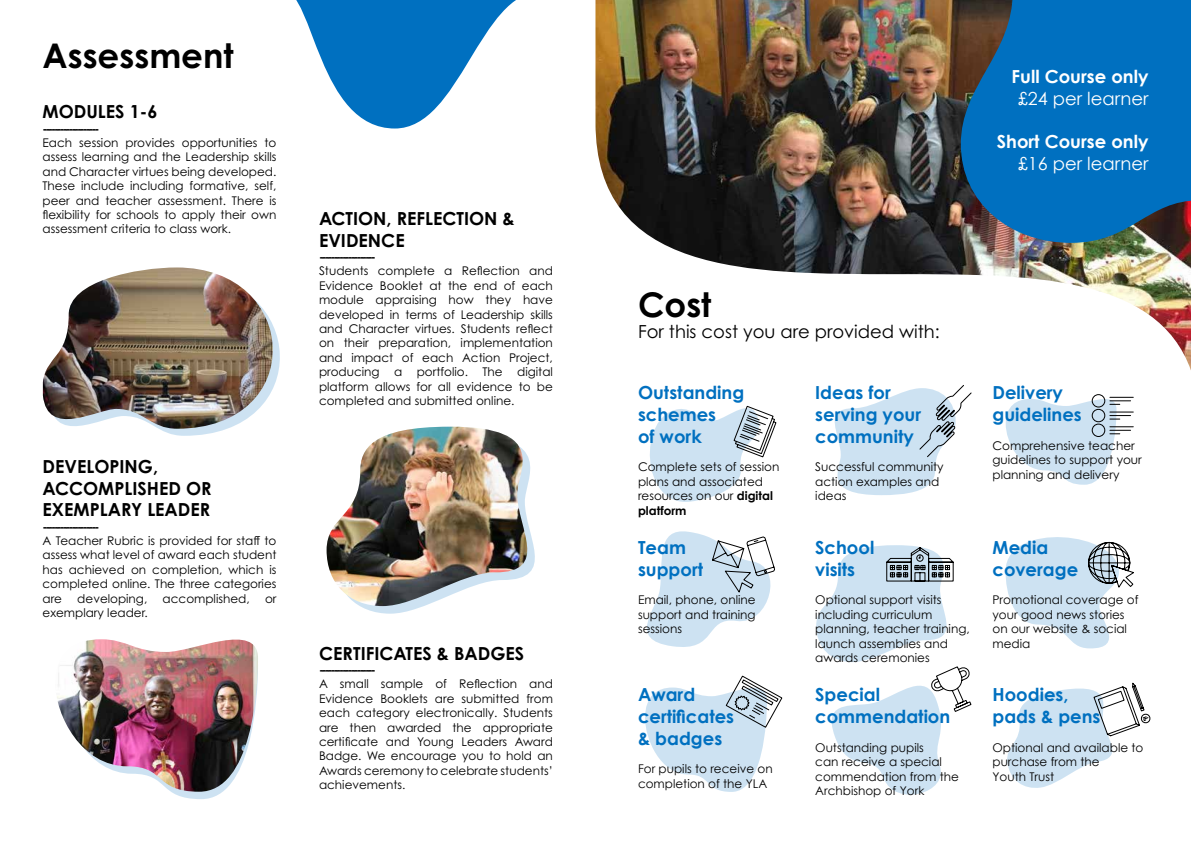
<style>
.page{position:relative;width:1191px;height:842px;background:#fff}
.page>*{position:absolute;margin:0;border:0;box-sizing:border-box;transform-origin:0 0}
.t1{font:700 34px "Century Gothic Pro";color:#000}
.t2{font:700 18px/21.6px "Century Gothic";color:#0070c0}
.t3{font:700 18px/21.6px "Century Gothic Pro";color:#000}
.t4{font:700 18px/21.6px "Century Gothic Pro";color:#0070c0}
.t5{font:18px "Century Gothic Pro";color:#000}
.t6{font:700 18px "Century Gothic";color:#fff}
.t7{font:18px "Century Gothic";color:#fff}
.t8{font:12px/14.4px "Century Gothic Pro";color:#000;text-align:justify}
.t9{font:12px/14.4px "Century Gothic";color:#000}
.t10{font:700 12px "Century Gothic Pro";color:#000}
.s1{font-weight:700}
</style>
<div class="page">
<svg style="left:160px;top:328px;width:120px;height:108px"></svg>
<img style="left:595px;top:0;width:596px;height:370px">
<svg style="left:960px;top:0;width:231px;height:243px;background:#0d68a9"></svg>
<svg style="left:360px;top:457px;width:175px;height:157px"></svg>
<img style="left:326px;top:427px;width:202px;height:179px">
<svg style="left:172px;top:792px;width:50px;height:7px"></svg>
<img style="left:57px;top:639px;width:201px;height:153px">
<svg style="left:296px;top:0;width:220px;height:129px"></svg>
<img style="left:43px;top:267px;width:231px;height:162px">
<svg style="left:650px;top:405px;width:126px;height:97px"></svg>
<svg style="left:645px;top:675px;width:137px;height:117px"></svg>
<svg style="left:834px;top:385px;width:137px;height:110px"></svg>
<svg style="left:647px;top:531px;width:128px;height:116px"></svg>
<svg style="left:816px;top:545px;width:155px;height:250px"></svg>
<svg style="left:1005px;top:537px;width:129px;height:112px"></svg>
<svg style="left:1007px;top:682px;width:143px;height:106px"></svg>
<svg style="left:1005px;top:394px;width:128px;height:91px"></svg>
<h1 class="t1" style="left:43px;top:34px;width:193px">Assessment</h1>
<h2 class="t3" style="left:43px;top:100px;width:116px">MODULES 1-6</h2>
<p class="t10" style="left:43px;top:121px;width:58px">-------------------</p>
<p class="t8" style="left:43px;top:135px;width:235px">Each session provides opportunities to assess learning and the Leadership skills and Character virtues being developed.<br>These include including formative, self, peer and teacher assessment. There is flexibility for schools to apply their own assessment criteria to class work.</p>
<h2 class="t3" style="left:43px;top:455px;width:171px">DEVELOPING,<br>ACCOMPLISHED OR<br>EXEMPLARY LEADER</h2>
<p class="t10" style="left:43px;top:519px;width:58px">-------------------</p>
<p class="t8" style="left:43px;top:533px;width:235px">A Teacher Rubric is provided for staff to assess what level of award each student has achieved on completion, which is completed online. The three categories are</p>
<p class="t8" style="left:77px;top:591px;width:72px">developing,</p>
<p class="t8" style="left:163px;top:591px;width:89px">accomplished,</p>
<p class="t8" style="left:265px;top:591px;width:13px">or</p>
<p class="t8" style="left:43px;top:605px;width:107px">exemplary leader.</p>
<h2 class="t3" style="left:319px;top:207px;width:197px">ACTION, REFLECTION &amp;<br>EVIDENCE</h2>
<p class="t10" style="left:319px;top:249px;width:58px">-------------------</p>
<p class="t8" style="left:319px;top:264px;width:235px">Students complete a Reflection and Evidence Booklet at the end of each module appraising how they have developed in terms of Leadership skills and Character virtues. Students reflect on their preparation, implementation and impact of each Action Project, producing a portfolio. The digital platform allows for all evidence to be completed and submitted online.</p>
<h2 class="t3" style="left:319px;top:642px;width:207px">CERTIFICATES &amp; BADGES</h2>
<p class="t10" style="left:319px;top:662px;width:58px">-------------------</p>
<p class="t8" style="left:319px;top:677px;width:235px">A small sample of Reflection and Evidence Booklets are submitted from each category electronically. Students are then awarded the appropriate certificate and Young Leaders Award Badge. We encourage you to hold an Awards ceremony to celebrate students’ achievements.</p>
<h2 class="t6" style="left:1011px;top:63px;width:138px">Full Course only</h2>
<h2 class="t7" style="left:1018px;top:86px;width:132px">£24 per learner</h2>
<h2 class="t6" style="left:996px;top:128px;width:153px">Short Course only</h2>
<h2 class="t7" style="left:1018px;top:151px;width:132px">£16 per learner</h2>
<h1 class="t1" style="left:638px;top:283px;width:75px">Cost</h1>
<h2 class="t5" style="left:638px;top:321px;width:303px">For this cost you are provided with:</h2>
<h2 class="t4" style="left:638px;top:382px;width:108px">Outstanding schemes<br>of work</h2>
<p class="t8" style="left:638px;top:460px;width:143px;text-align:left">Complete sets of session plans and associated resources on our <span class="s1">digital platform</span></p>
<h2 class="t2" style="left:638px;top:536px;width:67px">Team support</h2>
<p class="t9" style="left:638px;top:593px;width:119px;text-align:justify">Email, phone, online support and training sessions</p>
<h2 class="t2" style="left:638px;top:683px;width:98px">Award certificates &amp; badges</h2>
<p class="t9" style="left:638px;top:762px;width:136px">For pupils to receive on completion of the YLA</p>
<h2 class="t4" style="left:815px;top:382px;width:107px">Ideas for serving your community</h2>
<p class="t8" style="left:815px;top:460px;width:130px;text-align:left">Successful community action examples and ideas</p>
<h2 class="t2" style="left:815px;top:536px;width:61px">School visits</h2>
<p class="t9" style="left:815px;top:593px;width:156px">Optional support visits including curriculum planning, teacher training, launch assemblies and awards ceremonies</p>
<h2 class="t2" style="left:815px;top:683px;width:136px">Special commendation</h2>
<p class="t9" style="left:815px;top:740px;width:145px">Outstanding pupils<br>can receive a special commendation from the<br>Archbishop of York</p>
<h2 class="t4" style="left:992px;top:382px;width:91px">Delivery guidelines</h2>
<p class="t8" style="left:992px;top:438px;width:151px;text-align:left">Comprehensive teacher guidelines to support your planning and delivery</p>
<h2 class="t2" style="left:992px;top:536px;width:87px">Media coverage</h2>
<p class="t9" style="left:992px;top:593px;width:147px">Promotional coverage of your good news stories on our website &amp; social media</p>
<h2 class="t2" style="left:992px;top:683px;width:109px">Hoodies, pads &amp; pens</h2>
<p class="t9" style="left:992px;top:740px;width:152px">Optional and available to purchase from the<br>Youth Trust</p>
</div>
